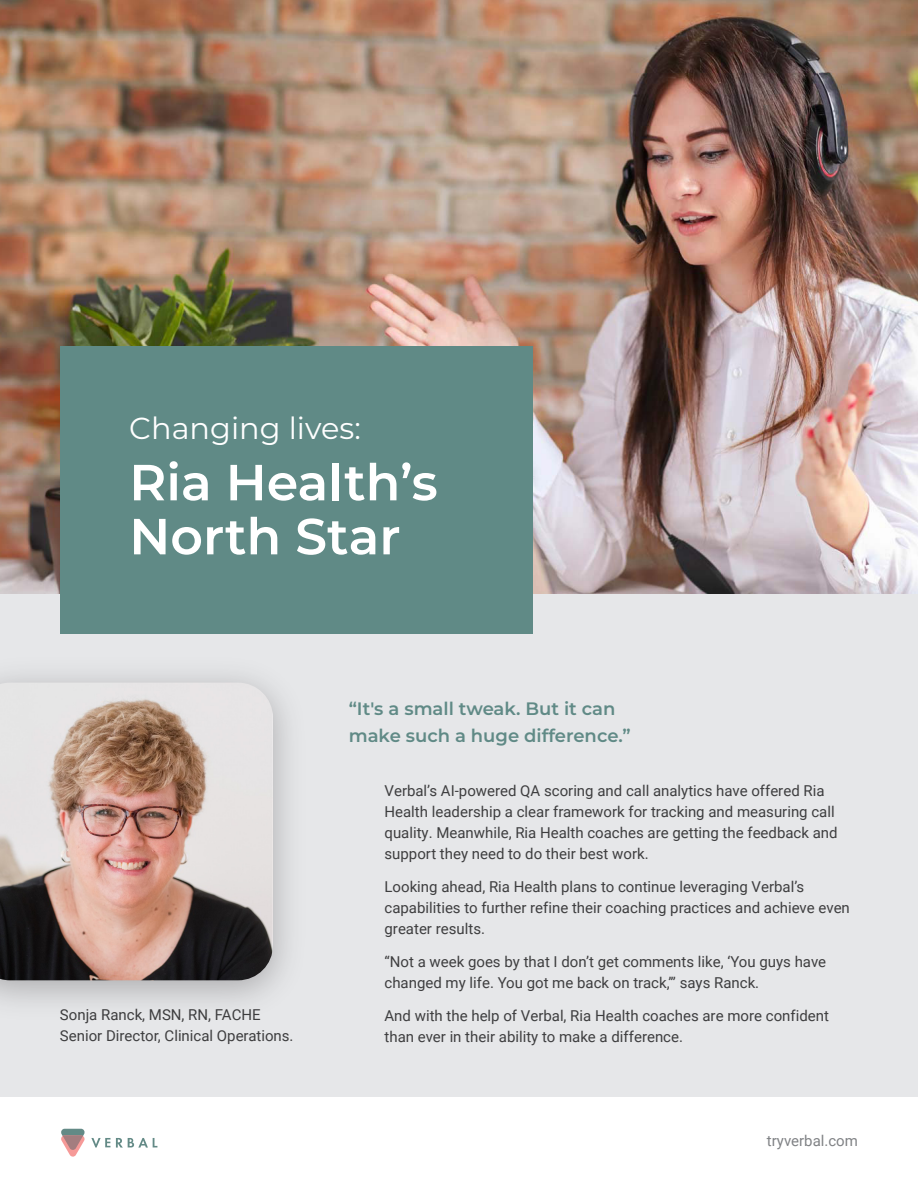
<style>
.page{position:relative;width:918px;height:1188px;background:#e6e7e9}
.page>*{position:absolute;margin:0;border:0;box-sizing:border-box;transform-origin:0 0}
.t1{font:600 50.7px/54px "Montserrat";color:#fff}
.t2{font:30.45px "Montserrat";color:#fff}
.t3{font:600 18px/27px "Montserrat";color:#608a86}
.t4{font:15px/21px "Roboto";color:#3e3e3f}
.t5{font:15px "Roboto";color:#808285}
</style>
<div class="page">
<img style="left:0;top:0;width:918px;height:594px">
<div style="left:0;top:1097px;width:918px;height:91px;background:#fff"></div>
<svg style="left:116px;top:1138px;width:41px;height:10px"></svg>
<svg style="left:91px;top:1138px;width:19px;height:10px"></svg>
<svg style="left:61px;top:1129px;width:24px;height:28px"></svg>
<div style="left:60px;top:346px;width:473px;height:288px;background:#608a86"></div>
<img style="left:0;top:683px;width:273px;height:297px">
<h2 class="t2" style="left:129px;top:407px;width:233px">Changing lives:</h2>
<h1 class="t1" style="left:129px;top:453px;width:310px">Ria Health’s<br>North Star</h1>
<p class="t4" style="left:60px;top:1004px;width:235px">Sonja Ranck, MSN, RN, FACHE<br>Senior Director, Clinical Operations.</p>
<p class="t3" style="left:349px;top:694px;width:284px">“It's a small tweak. But it can make such a huge difference.”</p>
<p class="t4" style="left:385px;top:780px;width:455px">Verbal’s AI-powered QA scoring and call analytics have offered Ria Health leadership a clear framework for tracking and measuring call quality. Meanwhile, Ria Health coaches are getting the feedback and support they need to do their best work.</p>
<p class="t4" style="left:385px;top:876px;width:467px">Looking ahead, Ria Health plans to continue leveraging Verbal’s capabilities to further refine their coaching practices and achieve even greater results.</p>
<p class="t4" style="left:385px;top:951px;width:443px">“Not a week goes by that I don’t get comments like, ‘You guys have changed my life. You got me back on track,’” says Ranck.</p>
<p class="t4" style="left:385px;top:1005px;width:446px">And with the help of Verbal, Ria Health coaches are more confident than ever in their ability to make a difference.</p>
<p class="t5" style="left:767px;top:1130px;width:93px">tryverbal.com</p>
</div>
